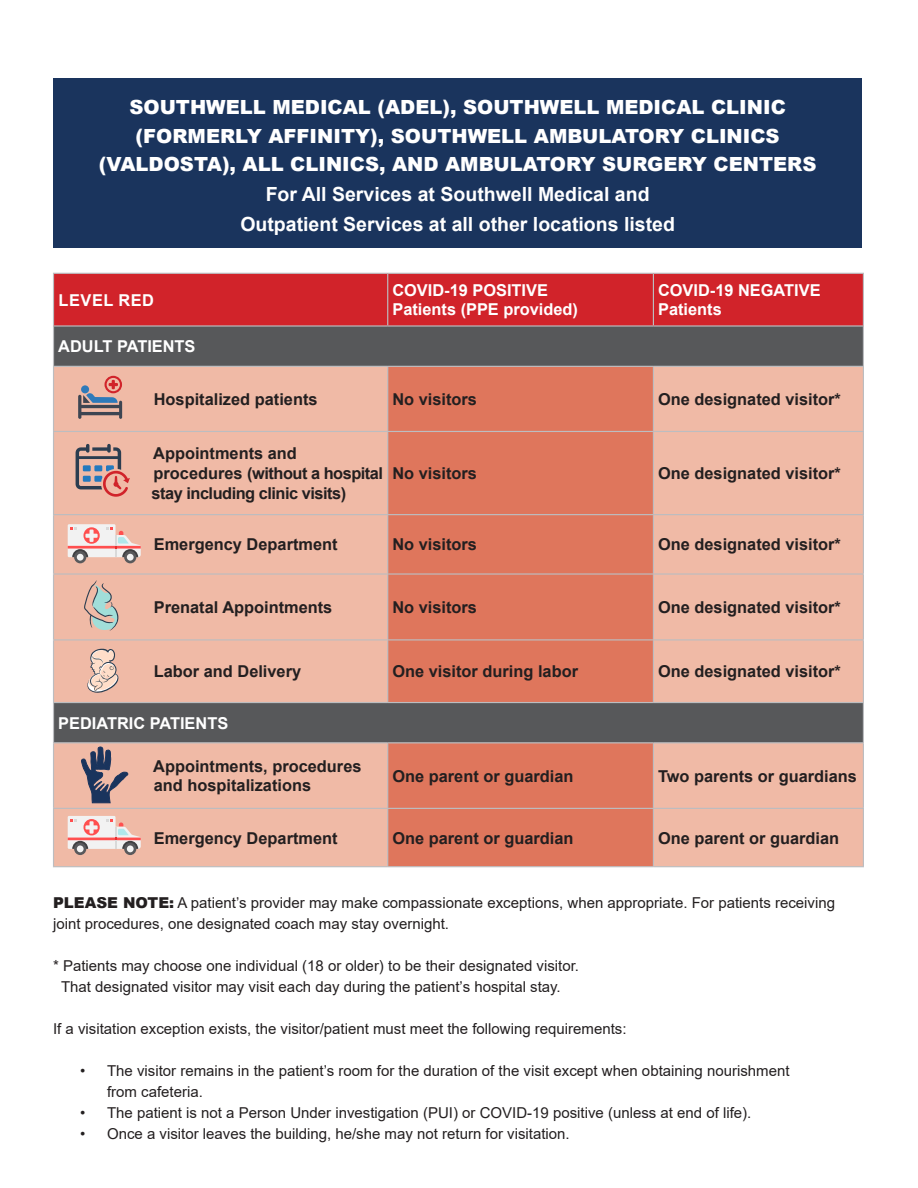
<style>
.page{position:relative;width:918px;height:1188px;background:#fff}
.page>*{position:absolute;margin:0;border:0;box-sizing:border-box;transform-origin:0 0}
.t1{font:900 19.5px/28.5px "Arial";color:#fff;text-align:center}
.t2{font:700 19.5px/30px "Arial";color:#fff;text-align:center}
.t3{font:700 16.35px/19.6px "Arial";color:#231f20}
.t4{font:700 16.35px "Arial";color:#fff}
.t5{font:700 16.35px/19.6px "Arial";letter-spacing:-.03em;color:#231f20}
.t6{font:700 16.35px "Arial";letter-spacing:.035em;color:#fff}
.t7{font:15px/21px "Arial";color:#231f20}
.s1{font-weight:900}
</style>
<div class="page">
<div style="left:54px;top:79px;width:808px;height:169px;background:#1a345d"></div>
<div style="left:54px;top:274px;width:809px;height:51px;background:#d1232a"></div>
<div style="left:54px;top:327px;width:809px;height:39px;background:#57585a"></div>
<svg style="left:54px;top:367px;width:809px;height:499px;background:#e2b19f"></svg>
<svg style="left:388px;top:367px;width:265px;height:499px;background:#d4735c"></svg>
<hr style="left:53px;top:273px;width:335px;height:1px;background:#bcbdc0">
<hr style="left:53px;top:274px;width:1px;height:51px;background:#bcbdc0">
<hr style="left:388px;top:273px;width:265px;height:1px;background:#bcbdc0">
<hr style="left:387px;top:274px;width:1px;height:51px;background:#bcbdc0">
<hr style="left:653px;top:273px;width:211px;height:1px;background:#bcbdc0">
<hr style="left:653px;top:274px;width:1px;height:51px;background:#bcbdc0">
<hr style="left:863px;top:274px;width:1px;height:51px;background:#bcbdc0">
<hr style="left:53px;top:325px;width:335px;height:2px;background:#bcbdc0">
<hr style="left:53px;top:327px;width:1px;height:39px;background:#bcbdc0">
<hr style="left:388px;top:325px;width:265px;height:2px;background:#bcbdc0">
<hr style="left:653px;top:325px;width:211px;height:2px;background:#bcbdc0">
<hr style="left:863px;top:327px;width:1px;height:39px;background:#bcbdc0">
<hr style="left:53px;top:366px;width:335px;height:1px;background:#bcbdc0">
<hr style="left:53px;top:367px;width:1px;height:64px;background:#bcbdc0">
<hr style="left:388px;top:366px;width:265px;height:1px;background:#bcbdc0">
<hr style="left:387px;top:367px;width:1px;height:64px;background:#bcbdc0">
<hr style="left:653px;top:366px;width:211px;height:1px;background:#bcbdc0">
<hr style="left:653px;top:367px;width:1px;height:64px;background:#bcbdc0">
<hr style="left:863px;top:367px;width:1px;height:64px;background:#bcbdc0">
<hr style="left:53px;top:431px;width:335px;height:1px;background:#bcbdc0">
<hr style="left:53px;top:432px;width:1px;height:82px;background:#bcbdc0">
<hr style="left:388px;top:431px;width:265px;height:1px;background:#bcbdc0">
<hr style="left:387px;top:432px;width:1px;height:82px;background:#bcbdc0">
<hr style="left:653px;top:431px;width:211px;height:1px;background:#bcbdc0">
<hr style="left:653px;top:432px;width:1px;height:82px;background:#bcbdc0">
<hr style="left:863px;top:432px;width:1px;height:82px;background:#bcbdc0">
<hr style="left:53px;top:514px;width:335px;height:1px;background:#bcbdc0">
<hr style="left:53px;top:515px;width:1px;height:58px;background:#bcbdc0">
<hr style="left:388px;top:514px;width:265px;height:1px;background:#bcbdc0">
<hr style="left:387px;top:515px;width:1px;height:58px;background:#bcbdc0">
<hr style="left:653px;top:514px;width:211px;height:1px;background:#bcbdc0">
<hr style="left:653px;top:515px;width:1px;height:58px;background:#bcbdc0">
<hr style="left:863px;top:515px;width:1px;height:58px;background:#bcbdc0">
<hr style="left:53px;top:573px;width:335px;height:2px;background:#bcbdc0">
<hr style="left:53px;top:575px;width:1px;height:64px;background:#bcbdc0">
<hr style="left:388px;top:573px;width:265px;height:2px;background:#bcbdc0">
<hr style="left:387px;top:575px;width:1px;height:64px;background:#bcbdc0">
<hr style="left:653px;top:573px;width:211px;height:2px;background:#bcbdc0">
<hr style="left:653px;top:575px;width:1px;height:64px;background:#bcbdc0">
<hr style="left:863px;top:575px;width:1px;height:64px;background:#bcbdc0">
<hr style="left:53px;top:639px;width:335px;height:1px;background:#bcbdc0">
<hr style="left:53px;top:640px;width:1px;height:62px;background:#bcbdc0">
<hr style="left:388px;top:639px;width:265px;height:1px;background:#bcbdc0">
<hr style="left:387px;top:640px;width:1px;height:62px;background:#bcbdc0">
<hr style="left:653px;top:639px;width:211px;height:1px;background:#bcbdc0">
<hr style="left:653px;top:640px;width:1px;height:62px;background:#bcbdc0">
<hr style="left:863px;top:640px;width:1px;height:62px;background:#bcbdc0">
<hr style="left:53px;top:702px;width:335px;height:1px;background:#bcbdc0">
<hr style="left:53px;top:703px;width:1px;height:39px;background:#bcbdc0">
<hr style="left:388px;top:702px;width:265px;height:1px;background:#bcbdc0">
<hr style="left:653px;top:702px;width:211px;height:1px;background:#bcbdc0">
<hr style="left:863px;top:703px;width:1px;height:39px;background:#bcbdc0">
<hr style="left:53px;top:742px;width:335px;height:1px;background:#bcbdc0">
<hr style="left:53px;top:743px;width:1px;height:65px;background:#bcbdc0">
<hr style="left:388px;top:742px;width:265px;height:1px;background:#bcbdc0">
<hr style="left:387px;top:743px;width:1px;height:65px;background:#bcbdc0">
<hr style="left:653px;top:742px;width:211px;height:1px;background:#bcbdc0">
<hr style="left:653px;top:743px;width:1px;height:65px;background:#bcbdc0">
<hr style="left:863px;top:743px;width:1px;height:65px;background:#bcbdc0">
<hr style="left:53px;top:808px;width:335px;height:1px;background:#bcbdc0">
<hr style="left:53px;top:809px;width:1px;height:57px;background:#bcbdc0">
<hr style="left:388px;top:808px;width:265px;height:1px;background:#bcbdc0">
<hr style="left:387px;top:809px;width:1px;height:57px;background:#bcbdc0">
<hr style="left:653px;top:808px;width:211px;height:1px;background:#bcbdc0">
<hr style="left:653px;top:809px;width:1px;height:57px;background:#bcbdc0">
<hr style="left:863px;top:809px;width:1px;height:57px;background:#bcbdc0">
<hr style="left:53px;top:866px;width:335px;height:1px;background:#bcbdc0">
<hr style="left:388px;top:866px;width:265px;height:1px;background:#bcbdc0">
<hr style="left:653px;top:866px;width:211px;height:1px;background:#bcbdc0">
<svg style="left:78px;top:376px;width:44px;height:43px;background:#b08d8c"></svg>
<svg style="left:76px;top:444px;width:54px;height:53px;background:#b9918d"></svg>
<svg style="left:74px;top:551px;width:12px;height:12px"></svg>
<svg style="left:124px;top:551px;width:12px;height:12px"></svg>
<svg style="left:68px;top:524px;width:73px;height:33px"></svg>
<div style="left:77px;top:554px;width:7px;height:7px;background:#f2f2f2;border-radius:50%"></div>
<div style="left:127px;top:554px;width:7px;height:7px;background:#f2f2f2;border-radius:50%"></div>
<svg style="left:74px;top:843px;width:12px;height:12px"></svg>
<svg style="left:124px;top:843px;width:12px;height:12px"></svg>
<svg style="left:68px;top:816px;width:73px;height:33px"></svg>
<div style="left:77px;top:845px;width:7px;height:7px;background:#f2f2f2;border-radius:50%"></div>
<div style="left:127px;top:845px;width:7px;height:7px;background:#f2f2f2;border-radius:50%"></div>
<svg style="left:84px;top:580px;width:36px;height:51px;background:#c4b8ac"></svg>
<svg style="left:84px;top:648px;width:35px;height:46px;background:#dcbcaf"></svg>
<svg style="left:81px;top:747px;width:47px;height:56px;background:#978287"></svg>
<p class="t1" style="left:99px;top:93px;width:719px">SOUTHWELL MEDICAL (ADEL), SOUTHWELL MEDICAL CLINIC (FORMERLY AFFINITY), SOUTHWELL AMBULATORY CLINICS (VALDOSTA), ALL CLINICS, AND AMBULATORY SURGERY CENTERS</p>
<p class="t2" style="left:240px;top:180px;width:436px">For All Services at Southwell Medical and<br>Outpatient Services at all other locations listed</p>
<p class="t6" style="left:58px;top:288px;width:97px">LEVEL RED</p>
<p class="t4" style="left:58px;top:335px;width:139px">ADULT PATIENTS</p>
<p class="t4" style="left:392px;top:279px;width:157px">COVID-19 POSITIVE</p>
<p class="t4" style="left:392px;top:298px;width:187px">Patients (PPE provided)</p>
<p class="t4" style="left:658px;top:279px;width:164px">COVID-19 NEGATIVE</p>
<p class="t4" style="left:658px;top:298px;width:65px">Patients</p>
<p class="t3" style="left:154px;top:389px;width:165px">Hospitalized patients</p>
<p class="t3" style="left:392px;top:389px;width:86px">No visitors</p>
<p class="t3" style="left:658px;top:389px;width:184px">One designated visitor*</p>
<p class="t5" style="left:152px;top:444px;width:233px">Appointments and procedures (without a hospital stay including clinic visits)</p>
<p class="t3" style="left:392px;top:464px;width:86px">No visitors</p>
<p class="t3" style="left:658px;top:464px;width:184px">One designated visitor*</p>
<p class="t3" style="left:154px;top:535px;width:185px">Emergency Department</p>
<p class="t3" style="left:392px;top:535px;width:86px">No visitors</p>
<p class="t3" style="left:658px;top:535px;width:184px">One designated visitor*</p>
<p class="t3" style="left:154px;top:598px;width:180px">Prenatal Appointments</p>
<p class="t3" style="left:392px;top:598px;width:86px">No visitors</p>
<p class="t3" style="left:658px;top:598px;width:184px">One designated visitor*</p>
<p class="t3" style="left:154px;top:662px;width:149px">Labor and Delivery</p>
<p class="t3" style="left:392px;top:662px;width:187px">One visitor during labor</p>
<p class="t3" style="left:658px;top:662px;width:184px">One designated visitor*</p>
<p class="t4" style="left:58px;top:711px;width:172px">PEDIATRIC PATIENTS</p>
<p class="t3" style="left:153px;top:756px;width:210px">Appointments, procedures and hospitalizations</p>
<p class="t3" style="left:392px;top:766px;width:183px">One parent or guardian</p>
<p class="t3" style="left:658px;top:766px;width:200px">Two parents or guardians</p>
<p class="t3" style="left:154px;top:828px;width:185px">Emergency Department</p>
<p class="t3" style="left:392px;top:828px;width:183px">One parent or guardian</p>
<p class="t3" style="left:658px;top:828px;width:183px">One parent or guardian</p>
<p class="t7" style="left:53px;top:892px;width:784px"><span class="s1">PLEASE NOTE:</span> A patient’s provider may make compassionate exceptions, when appropriate. For patients receiving joint procedures, one designated coach may stay overnight.</p>
<p class="t7" style="left:61px;top:955px;width:520px;text-indent:-8px">* Patients may choose one individual (18 or older) to be their designated visitor.<br>That designated visitor may visit each day during the patient’s hospital stay.</p>
<p class="t7" style="left:53px;top:1018px;width:575px">If a visitation exception exists, the visitor/patient must meet the following requirements:</p>
<p class="t7" style="left:107px;top:1060px;width:684px;text-indent:-27px">• The visitor remains in the patient’s room for the duration of the visit except when obtaining nourishment from cafeteria.</p>
<p class="t7" style="left:80px;top:1102px;width:673px">• The patient is not a Person Under investigation (PUI) or COVID-19 positive (unless at end of life).</p>
<p class="t7" style="left:80px;top:1123px;width:491px">• Once a visitor leaves the building, he/she may not return for visitation.</p>
</div>
